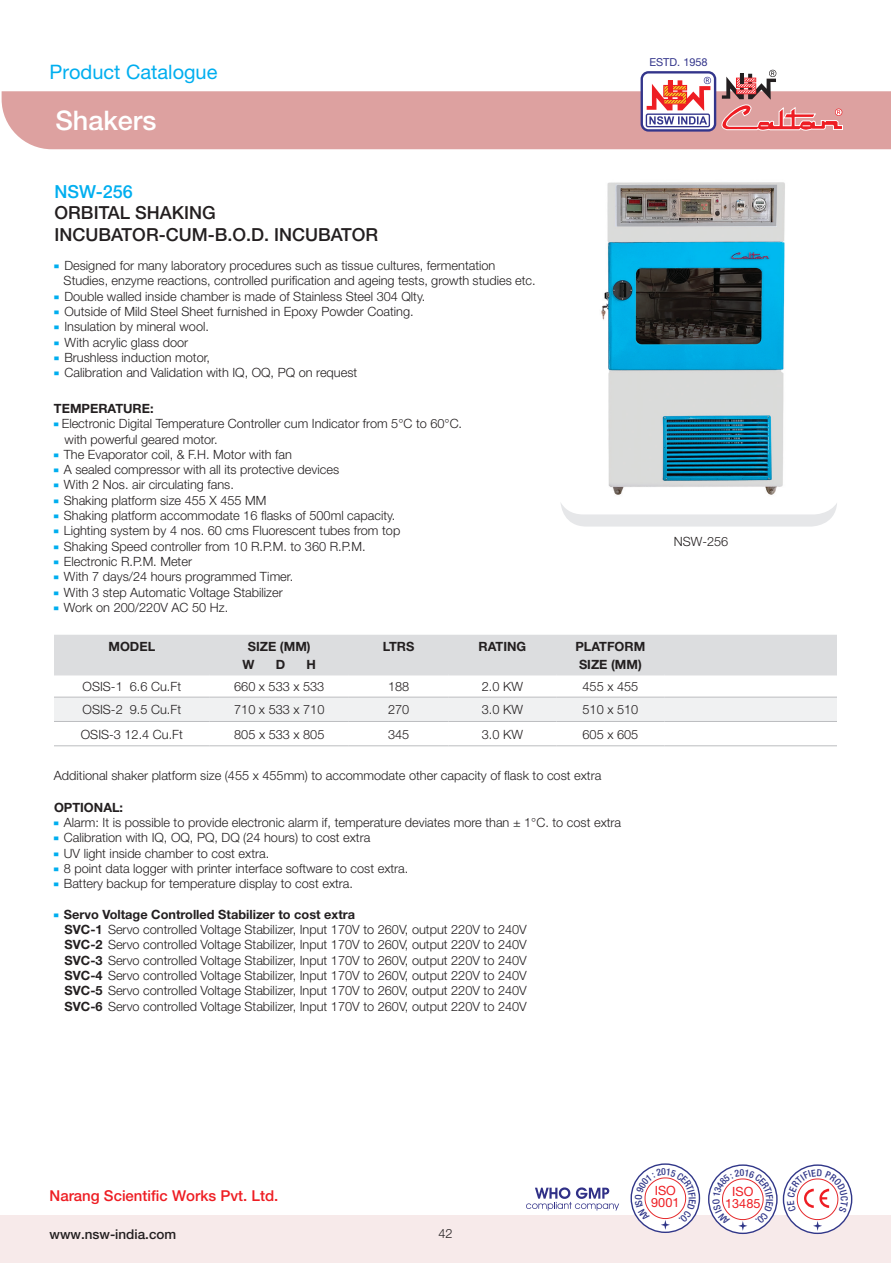
<style>
.page{position:relative;width:891px;height:1263px;background:#fff}
.page>*{position:absolute;margin:0;border:0;box-sizing:border-box;transform-origin:0 0}
.t1{font:500 27px "Helvetica Neue";color:#fff}
.t2{font:19.95px "Helvetica Neue";color:#00aeef}
.t3{font:500 18px/21.6px "Helvetica Neue";color:#231f20}
.t4{font:500 18px "Helvetica Neue";color:#00aeef}
.t5{font:500 15px "Helvetica Neue";color:#ee1d23}
.t6{font:500 13.5px "Helvetica Neue";color:#231f20}
.t7{font:300 12.75px/15.3px "Helvetica Neue";color:#231f20}
.t8{font:700 12.75px/18px "Helvetica Neue";color:#231f20}
.t9{font:12.75px/11.6px "Helvetica Neue";color:#ee1d23;text-align:center}
.t10{font:10.95px "Helvetica Neue";color:#33358b}
.s1{font-family:"Arial";font-weight:400;font-size:6px;color:#00aeef}
.s2{font-weight:700}
</style>
<div class="page">
<div style="left:2px;top:91px;width:889px;height:58px;background:#dda1a0"></div>
<div style="left:0;top:1215px;width:891px;height:48px;background:#f7eaea"></div>
<svg style="left:526px;top:1187px;width:93px;height:23px"></svg>
<div style="left:642px;top:72px;width:73px;height:58px;background:#fff;border-radius:7px"></div>
<div style="left:641px;top:71px;width:75px;height:61px;border:2px solid #33358b;border-radius:7px"></div>
<div style="left:646px;top:113px;width:64px;height:14px;border:1px solid #33358b;border-radius:2px"></div>
<svg style="left:647px;top:70px;width:196px;height:62px"></svg>
<img style="left:601px;top:182px;width:184px;height:313px">
<svg style="left:561px;top:503px;width:276px;height:23px"></svg>
<div style="left:54px;top:635px;width:783px;height:39px;background:#dcdddf"></div>
<svg style="left:54px;top:675px;width:783px;height:1px"></svg>
<div style="left:54px;top:697px;width:783px;height:24px;background:#f0f1f2"></div>
<hr style="left:54px;top:696px;width:156px;height:1px;background:#bcbdc0">
<hr style="left:210px;top:696px;width:139px;height:1px;background:#bcbdc0">
<hr style="left:349px;top:696px;width:99px;height:1px;background:#bcbdc0">
<hr style="left:448px;top:696px;width:108px;height:1px;background:#bcbdc0">
<hr style="left:556px;top:696px;width:108px;height:1px;background:#bcbdc0">
<hr style="left:664px;top:696px;width:173px;height:1px;background:#bcbdc0">
<hr style="left:54px;top:721px;width:156px;height:1px;background:#bcbdc0">
<hr style="left:210px;top:721px;width:139px;height:1px;background:#bcbdc0">
<hr style="left:349px;top:721px;width:99px;height:1px;background:#bcbdc0">
<hr style="left:448px;top:721px;width:108px;height:1px;background:#bcbdc0">
<hr style="left:556px;top:721px;width:108px;height:1px;background:#bcbdc0">
<hr style="left:664px;top:721px;width:173px;height:1px;background:#bcbdc0">
<hr style="left:54px;top:745px;width:156px;height:1px;background:#bcbdc0">
<hr style="left:210px;top:745px;width:139px;height:1px;background:#bcbdc0">
<hr style="left:349px;top:745px;width:99px;height:1px;background:#bcbdc0">
<hr style="left:448px;top:745px;width:108px;height:1px;background:#bcbdc0">
<hr style="left:556px;top:745px;width:108px;height:1px;background:#bcbdc0">
<hr style="left:664px;top:745px;width:173px;height:1px;background:#bcbdc0">
<hr style="left:54px;top:674px;width:156px;height:1px;background:#dcdddf">
<hr style="left:210px;top:674px;width:139px;height:1px;background:#dcdddf">
<hr style="left:349px;top:674px;width:99px;height:1px;background:#dcdddf">
<hr style="left:448px;top:674px;width:108px;height:1px;background:#dcdddf">
<hr style="left:556px;top:674px;width:108px;height:1px;background:#dcdddf">
<hr style="left:664px;top:674px;width:173px;height:1px;background:#dcdddf">
<svg style="left:708px;top:1164px;width:144px;height:70px"></svg>
<svg style="left:631px;top:1163px;width:69px;height:70px"></svg>
<h2 class="t2" style="left:50px;top:60px;width:169px">Product Catalogue</h2>
<h1 class="t1" style="left:55px;top:105px;width:103px">Shakers</h1>
<h3 class="t4" style="left:55px;top:180px;width:80px">NSW-256</h3>
<h3 class="t3" style="left:55px;top:202px;width:325px">ORBITAL SHAKING<br>INCUBATOR-CUM-B.O.D. INCUBATOR</h3>
<p class="t10" style="left:649px;top:55px;width:60px">ESTD. 1958</p>
<p class="t7" style="left:55px;top:258px;width:442px"><span class="s1">▀</span> Designed for many laboratory procedures such as tissue cultures, fermentation</p>
<p class="t7" style="left:64px;top:273px;width:474px">Studies, enzyme reactions, controlled purification and ageing tests, growth studies etc.</p>
<p class="t7" style="left:55px;top:288px;width:372px"><span class="s1">▀</span> Double walled inside chamber is made of Stainless Steel 304 Qlty.</p>
<p class="t7" style="left:55px;top:303px;width:361px"><span class="s1">▀</span> Outside of Mild Steel Sheet furnished in Epoxy Powder Coating.</p>
<p class="t7" style="left:55px;top:319px;width:156px"><span class="s1">▀</span> Insulation by mineral wool.</p>
<p class="t7" style="left:55px;top:334px;width:135px"><span class="s1">▀</span> With acrylic glass door</p>
<p class="t7" style="left:55px;top:349px;width:157px"><span class="s1">▀</span> Brushless induction motor,</p>
<p class="t7" style="left:55px;top:365px;width:304px"><span class="s1">▀</span> Calibration and Validation with IQ, OQ, PQ on request</p>
<p class="t8" style="left:54px;top:399px;width:101px">TEMPERATURE:</p>
<p class="t7" style="left:54px;top:416px;width:410px"><span class="s1">▀</span> Electronic Digital Temperature Controller cum Indicator from 5°C to 60°C.</p>
<p class="t7" style="left:65px;top:431px;width:155px">with powerful geared motor.</p>
<p class="t7" style="left:54px;top:446px;width:240px"><span class="s1">▀</span> The Evaporator coil, &amp; F.H. Motor with fan</p>
<p class="t7" style="left:54px;top:462px;width:287px"><span class="s1">▀</span> A sealed compressor with all its protective devices</p>
<p class="t7" style="left:54px;top:477px;width:181px"><span class="s1">▀</span> With 2 Nos. air circulating fans.</p>
<p class="t7" style="left:54px;top:492px;width:214px"><span class="s1">▀</span> Shaking platform size 455 X 455 MM</p>
<p class="t7" style="left:54px;top:507px;width:343px"><span class="s1">▀</span> Shaking platform accommodate 16 flasks of 500ml capacity.</p>
<p class="t7" style="left:54px;top:523px;width:348px"><span class="s1">▀</span> Lighting system by 4 nos. 60 cms Fluorescent tubes from top</p>
<p class="t7" style="left:54px;top:538px;width:313px"><span class="s1">▀</span> Shaking Speed controller from 10 R.P.M. to 360 R.P.M.</p>
<p class="t7" style="left:54px;top:553px;width:140px"><span class="s1">▀</span> Electronic R.P.M. Meter</p>
<p class="t7" style="left:54px;top:569px;width:241px"><span class="s1">▀</span> With 7 days/24 hours programmed Timer.</p>
<p class="t7" style="left:54px;top:584px;width:230px"><span class="s1">▀</span> With 3 step Automatic Voltage Stabilizer</p>
<p class="t7" style="left:54px;top:599px;width:176px"><span class="s1">▀</span> Work on 200/220V AC 50 Hz.</p>
<p class="t8" style="left:108px;top:637px;width:48px">MODEL</p>
<p class="t8" style="left:243px;top:637px;width:70px;text-indent:5px">SIZE (MM)<br>W</p>
<p class="t8" style="left:383px;top:637px;width:33px">LTRS</p>
<p class="t8" style="left:479px;top:637px;width:49px">RATING</p>
<p class="t8" style="left:575px;top:637px;width:71px">PLATFORM<br>SIZE (MM)</p>
<p class="t8" style="left:276px;top:655px;width:11px">D</p>
<p class="t8" style="left:307px;top:655px;width:11px">H</p>
<p class="t7" style="left:83px;top:678px;width:100px">OSIS-1 6.6 Cu.Ft</p>
<p class="t7" style="left:234px;top:678px;width:92px">660 x 533 x 533</p>
<p class="t7" style="left:388px;top:678px;width:23px">188</p>
<p class="t7" style="left:482px;top:678px;width:43px">2.0 KW</p>
<p class="t7" style="left:583px;top:678px;width:57px">455 x 455</p>
<p class="t7" style="left:83px;top:702px;width:100px">OSIS-2 9.5 Cu.Ft</p>
<p class="t7" style="left:234px;top:702px;width:92px">710 x 533 x 710</p>
<p class="t7" style="left:388px;top:702px;width:23px">270</p>
<p class="t7" style="left:482px;top:702px;width:43px">3.0 KW</p>
<p class="t7" style="left:583px;top:702px;width:57px">510 x 510</p>
<p class="t7" style="left:81px;top:726px;width:104px">OSIS-3 12.4 Cu.Ft</p>
<p class="t7" style="left:234px;top:726px;width:92px">805 x 533 x 805</p>
<p class="t7" style="left:388px;top:726px;width:23px">345</p>
<p class="t7" style="left:482px;top:726px;width:43px">3.0 KW</p>
<p class="t7" style="left:583px;top:726px;width:57px">605 x 605</p>
<p class="t7" style="left:54px;top:767px;width:549px">Additional shaker platform size (455 x 455mm) to accommodate other capacity of flask to cost extra</p>
<p class="t7" style="left:54px;top:799px;width:569px"><span class="s2">OPTIONAL:<br></span><span class="s1">▀</span> Alarm: It is possible to provide electronic alarm if, temperature deviates more than ± 1°C. to cost extra <span class="s1">▀</span> Calibration with IQ, OQ, PQ, DQ (24 hours) to cost extra<br><span class="s1">▀</span> UV light inside chamber to cost extra.<br><span class="s1">▀</span> 8 point data logger with printer interface software to cost extra.<br><span class="s1">▀</span> Battery backup for temperature display to cost extra.</p>
<p class="t7" style="left:65px;top:906px;width:464px;text-indent:-11px"><span class="s1">▀</span> <span class="s2">Servo Voltage Controlled Stabilizer to cost extra<br>SVC-1</span> Servo controlled Voltage Stabilizer, Input 170V to 260V, output 220V to 240V <span class="s2">SVC-2</span> Servo controlled Voltage Stabilizer, Input 170V to 260V, output 220V to 240V <span class="s2">SVC-3</span> Servo controlled Voltage Stabilizer, Input 170V to 260V, output 220V to 240V <span class="s2">SVC-4</span> Servo controlled Voltage Stabilizer, Input 170V to 260V, output 220V to 240V <span class="s2">SVC-5</span> Servo controlled Voltage Stabilizer, Input 170V to 260V, output 220V to 240V <span class="s2">SVC-6</span> Servo controlled Voltage Stabilizer, Input 170V to 260V, output 220V to 240V</p>
<p class="t7" style="left:674px;top:533px;width:56px">NSW-256</p>
<p class="t9" style="left:651px;top:1184px;width:30px;text-align:left">ISO<br>9001</p>
<p class="t5" style="left:50px;top:1187px;width:230px">Narang Scientific Works Pvt. Ltd.</p>
<p class="t9" style="left:725px;top:1185px;width:37px">ISO<br>13485</p>
<p class="t6" style="left:50px;top:1225px;width:128px">www.nsw-india.com</p>
<p class="t7" style="left:438px;top:1225px;width:16px">42</p>
</div>
